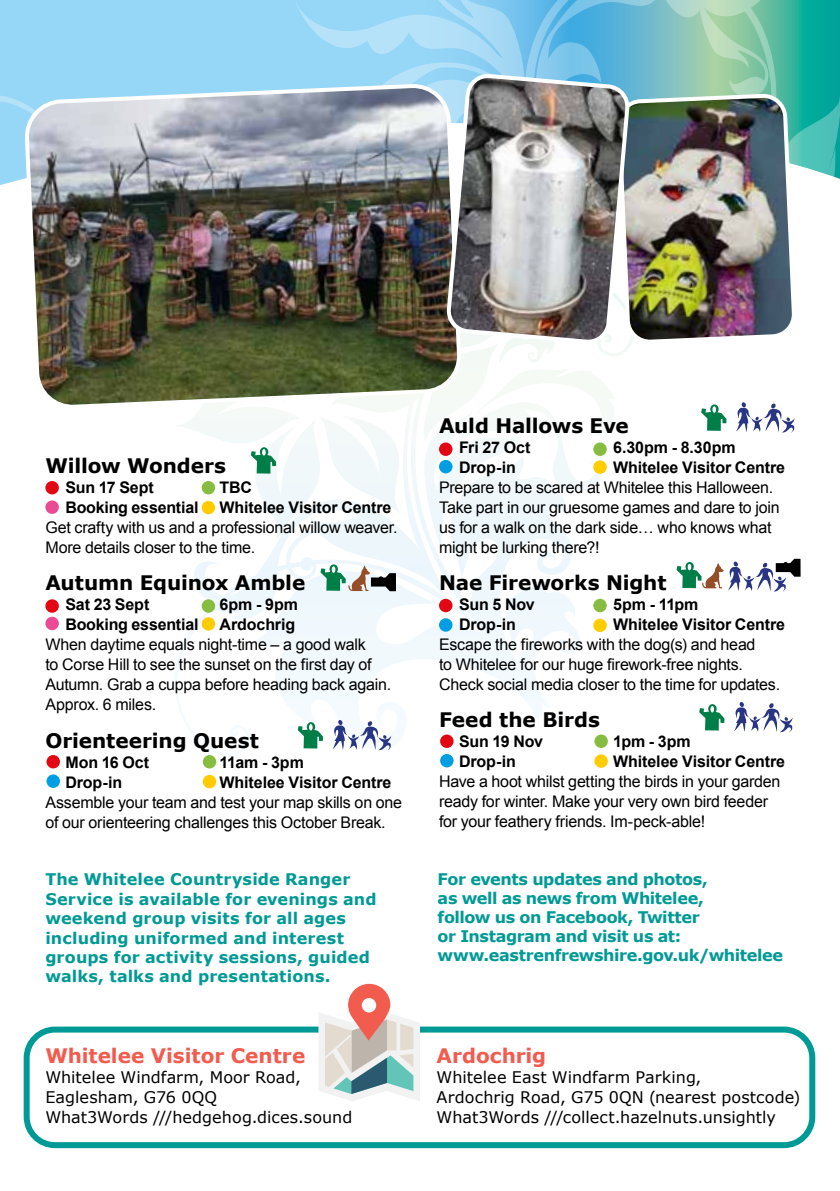
<style>
.page{position:relative;width:840px;height:1191px;background:#fff}
.page>*{position:absolute;margin:0;border:0;box-sizing:border-box;transform-origin:0 0}
.t1{font:700 20px "Verdana";letter-spacing:-.005em;color:#000}
.t2{font:700 20px "Verdana";color:#f25c4f}
.t3{font:16px/20px "Arial";letter-spacing:-.015em;color:#000}
.t4{font:700 16px "Arial";letter-spacing:-.01em;color:#000}
.t5{font:16px/20px "Verdana";color:#000}
.t6{font:700 16px/19.4px "Verdana";color:#009a96}
.t7{font:700 16px/18.8px "Verdana";letter-spacing:-.025em;color:#009a96}
</style>
<div class="page">
<svg style="left:175px;top:347px;width:455px;height:378px"></svg>
<svg style="left:0;top:0;width:838px;height:185px"></svg>
<div style="left:45px;top:481px;width:14px;height:13px;background:#e30613;border-radius:50%"></div>
<div style="left:201px;top:481px;width:14px;height:13px;background:#86bd40;border-radius:50%"></div>
<div style="left:45px;top:500px;width:14px;height:14px;background:#ea4b94;border-radius:50%"></div>
<div style="left:201px;top:501px;width:14px;height:13px;background:#fc0;border-radius:50%"></div>
<svg style="left:251px;top:449px;width:25px;height:24px"></svg>
<div style="left:45px;top:599px;width:14px;height:14px;background:#e30613;border-radius:50%"></div>
<div style="left:201px;top:599px;width:14px;height:14px;background:#86bd40;border-radius:50%"></div>
<div style="left:45px;top:617px;width:14px;height:13px;background:#ea4b94;border-radius:50%"></div>
<div style="left:201px;top:617px;width:14px;height:13px;background:#fc0;border-radius:50%"></div>
<svg style="left:320px;top:565px;width:76px;height:26px"></svg>
<svg style="left:306px;top:722px;width:9px;height:9px"></svg>
<svg style="left:297px;top:724px;width:26px;height:24px"></svg>
<svg style="left:331px;top:719px;width:61px;height:32px"></svg>
<svg style="left:701px;top:406px;width:25px;height:25px"></svg>
<svg style="left:736px;top:402px;width:59px;height:31px"></svg>
<svg style="left:676px;top:559px;width:124px;height:33px"></svg>
<div style="left:46px;top:755px;width:14px;height:13px;background:#e30613;border-radius:50%"></div>
<div style="left:203px;top:755px;width:13px;height:13px;background:#86bd40;border-radius:50%"></div>
<div style="left:46px;top:774px;width:14px;height:14px;background:#009fe3;border-radius:50%"></div>
<div style="left:203px;top:775px;width:13px;height:13px;background:#fc0;border-radius:50%"></div>
<svg style="left:699px;top:706px;width:25px;height:24px"></svg>
<svg style="left:734px;top:702px;width:59px;height:31px"></svg>
<img style="left:26px;top:85px;width:433px;height:322px">
<div style="left:439px;top:442px;width:13px;height:14px;background:#e30613;border-radius:50%"></div>
<div style="left:593px;top:442px;width:13px;height:14px;background:#86bd40;border-radius:50%"></div>
<div style="left:439px;top:460px;width:13px;height:13px;background:#009fe3;border-radius:50%"></div>
<div style="left:593px;top:460px;width:13px;height:14px;background:#fc0;border-radius:50%"></div>
<div style="left:439px;top:599px;width:13px;height:13px;background:#e30613;border-radius:50%"></div>
<div style="left:593px;top:599px;width:13px;height:13px;background:#86bd40;border-radius:50%"></div>
<div style="left:439px;top:618px;width:13px;height:13px;background:#009fe3;border-radius:50%"></div>
<div style="left:593px;top:618px;width:13px;height:14px;background:#fc0;border-radius:50%"></div>
<div style="left:440px;top:734px;width:13px;height:14px;background:#e30613;border-radius:50%"></div>
<div style="left:594px;top:734px;width:13px;height:14px;background:#86bd40;border-radius:50%"></div>
<div style="left:440px;top:754px;width:13px;height:13px;background:#009fe3;border-radius:50%"></div>
<div style="left:594px;top:754px;width:13px;height:14px;background:#fc0;border-radius:50%"></div>
<img style="left:632px;top:95px;width:161px;height:247px">
<img style="left:443px;top:72px;width:189px;height:275px">
<div style="left:24px;top:1026px;width:790px;height:122px;border:6px solid #009a96;border-radius:28px"></div>
<svg style="left:318px;top:983px;width:102px;height:118px"></svg>
<div style="left:361px;top:998px;width:15px;height:14px;background:#fff;border-radius:50%"></div>
<p class="t1" style="left:45px;top:453px;width:182px">Willow Wonders</p>
<p class="t4" style="left:65px;top:477px;width:90px">Sun 17 Sept</p>
<p class="t4" style="left:219px;top:477px;width:34px">TBC</p>
<p class="t4" style="left:65px;top:497px;width:134px">Booking essential</p>
<p class="t4" style="left:219px;top:497px;width:173px">Whitelee Visitor Centre</p>
<p class="t3" style="left:45px;top:518px;width:353px">Get crafty with us and a professional willow weaver.<br>More details closer to the time.</p>
<p class="t1" style="left:45px;top:570px;width:261px">Autumn Equinox Amble</p>
<p class="t4" style="left:65px;top:594px;width:85px">Sat 23 Sept</p>
<p class="t4" style="left:219px;top:594px;width:80px">6pm - 9pm</p>
<p class="t4" style="left:65px;top:614px;width:134px">Booking essential</p>
<p class="t4" style="left:219px;top:614px;width:77px">Ardochrig</p>
<p class="t3" style="left:45px;top:635px;width:347px">When daytime equals night-time – a good walk<br>to Corse Hill to see the sunset on the first day of Autumn. Grab a cuppa before heading back again.<br>Approx. 6 miles.</p>
<p class="t1" style="left:45px;top:727px;width:215px">Orienteering Quest</p>
<p class="t4" style="left:65px;top:751px;width:85px">Mon 16 Oct</p>
<p class="t4" style="left:219px;top:751px;width:86px">11am - 3pm</p>
<p class="t4" style="left:65px;top:771px;width:58px">Drop-in</p>
<p class="t4" style="left:219px;top:771px;width:173px">Whitelee Visitor Centre</p>
<p class="t3" style="left:45px;top:792px;width:358px">Assemble your team and test your map skills on one of our orienteering challenges this October Break.</p>
<p class="t6" style="left:45px;top:870px;width:332px">The Whitelee Countryside Ranger Service is available for evenings and weekend group visits for all ages including uniformed and interest groups for activity sessions, guided walks, talks and presentations.</p>
<p class="t2" style="left:45px;top:1042px;width:261px">Whitelee Visitor Centre</p>
<p class="t5" style="left:45px;top:1067px;width:308px">Whitelee Windfarm, Moor Road,<br>Eaglesham, G76 0QQ<br>What3Words ///hedgehog.dices.sound</p>
<p class="t1" style="left:439px;top:412px;width:191px">Auld Hallows Eve</p>
<p class="t4" style="left:459px;top:437px;width:73px">Fri 27 Oct</p>
<p class="t4" style="left:613px;top:437px;width:124px">6.30pm - 8.30pm</p>
<p class="t4" style="left:459px;top:457px;width:58px">Drop-in</p>
<p class="t4" style="left:613px;top:457px;width:173px">Whitelee Visitor Centre</p>
<p class="t3" style="left:439px;top:477px;width:342px">Prepare to be scared at Whitelee this Halloween.<br>Take part in our gruesome games and dare to join us for a walk on the dark side… who knows what might be lurking there?!</p>
<p class="t1" style="left:439px;top:569px;width:229px">Nae Fireworks Night</p>
<p class="t4" style="left:459px;top:594px;width:77px">Sun 5 Nov</p>
<p class="t4" style="left:613px;top:594px;width:87px">5pm - 11pm</p>
<p class="t4" style="left:459px;top:614px;width:58px">Drop-in</p>
<p class="t4" style="left:613px;top:614px;width:173px">Whitelee Visitor Centre</p>
<p class="t3" style="left:439px;top:634px;width:342px">Escape the fireworks with the dog(s) and head<br>to Whitelee for our huge firework-free nights.<br>Check social media closer to the time for updates.</p>
<p class="t1" style="left:439px;top:706px;width:162px">Feed the Birds</p>
<p class="t4" style="left:459px;top:731px;width:85px">Sun 19 Nov</p>
<p class="t4" style="left:613px;top:731px;width:79px">1pm - 3pm</p>
<p class="t4" style="left:459px;top:751px;width:58px">Drop-in</p>
<p class="t4" style="left:613px;top:751px;width:173px">Whitelee Visitor Centre</p>
<p class="t3" style="left:439px;top:771px;width:343px">Have a hoot whilst getting the birds in your garden ready for winter. Make your very own bird feeder for your feathery friends. Im-peck-able!</p>
<p class="t7" style="left:437px;top:870px;width:347px">For events updates and photos,<br>as well as news from Whitelee,<br>follow us on Facebook, Twitter<br>or Instagram and visit us at: www.eastrenfrewshire.gov.uk/whitelee</p>
<p class="t2" style="left:436px;top:1042px;width:111px">Ardochrig</p>
<p class="t5" style="left:436px;top:1067px;width:365px">Whitelee East Windfarm Parking,<br>Ardochrig Road, G75 0QN (nearest postcode)<br>What3Words ///collect.hazelnuts.unsightly</p>
</div>
